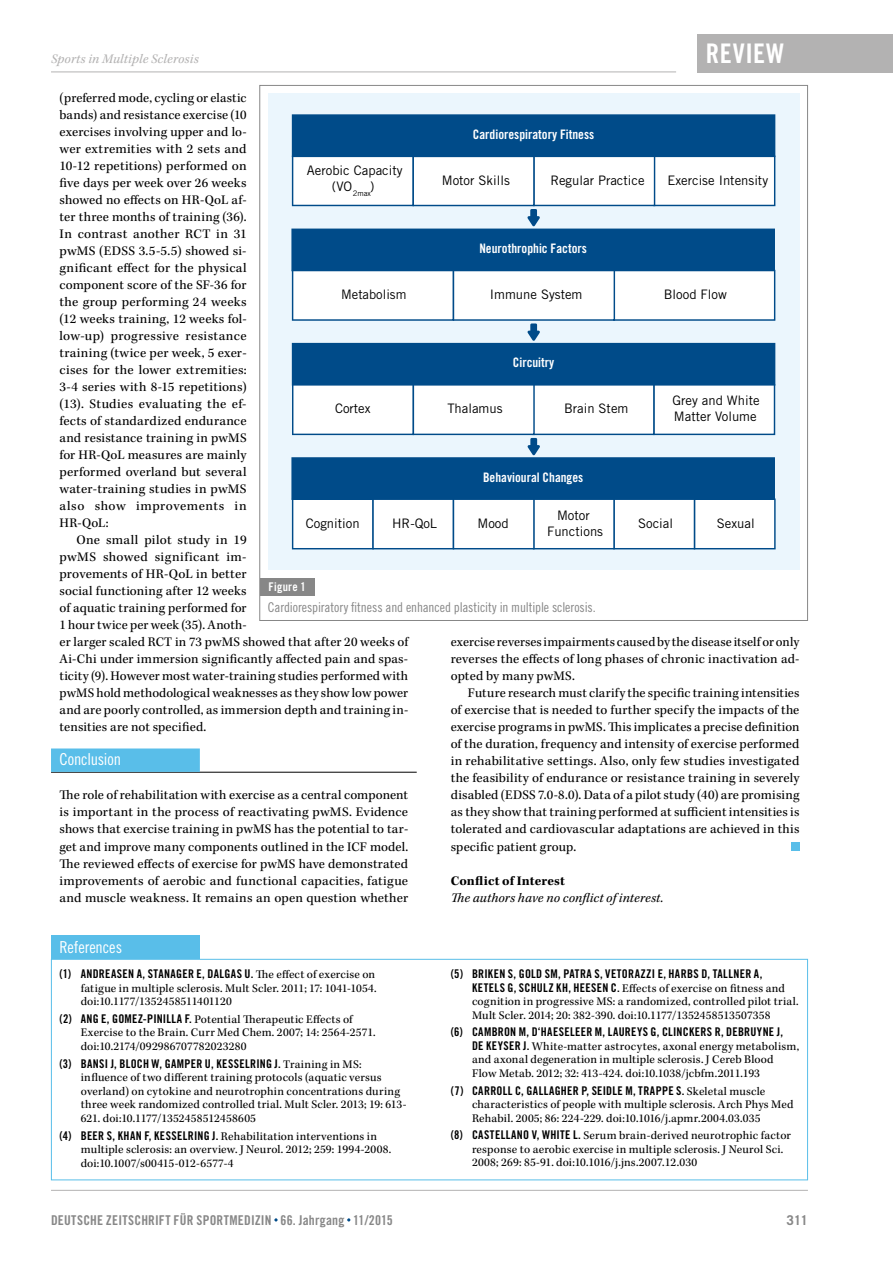
<style>
.page{position:relative;width:893px;height:1263px;background:#fff}
.page>*{position:absolute;margin:0;border:0;box-sizing:border-box;transform-origin:0 0}
.t1{font:27px "Trade Gothic LT Std Bd Cn 20";color:#fff}
.t2{font:16.5px "Trade Gothic LT Std Cn 18";letter-spacing:-.01em;color:#fff}
.t3{font:13.5px/17px "Kepler Std";letter-spacing:.015em;color:#000;text-align:justify}
.t4{font:13.5px "Trade Gothic LT Std Cn 18";letter-spacing:-.005em;color:#878787}
.t5{font:13.5px "Trade Gothic LT Std Bd Cn 20";letter-spacing:.015em;color:#878787}
.t6{font:italic 13.5px "Kepler Std";letter-spacing:.015em;color:#000}
.t7{font:italic 13.5px "Kepler Std";letter-spacing:.015em;color:#b3b2b2}
.t8{font:700 13.5px "Kepler Std";letter-spacing:.01em;color:#000}
.t9{font:700 13.5px "Trade Gothic LT Std";color:#878787}
.t10{font:13.05px/16px "Trade Gothic LT Std";color:#000;text-align:center}
.t11{font:13.05px "Trade Gothic LT Std Bd Cn 20";color:#fff}
.t12{font:12px/13.5px "Kepler Std";letter-spacing:.015em;color:#000}
.t13{font:12px "Trade Gothic LT Std Bd Cn 20";letter-spacing:.025em;color:#000}
.t14{font:12px "Trade Gothic LT Std Bd Cn 20";letter-spacing:.02em;color:#fff}
.s1{font-family:"Kepler Std"}
.s2{font-family:"Trade Gothic LT Std Bd Cn 20"}
</style>
<div class="page">
<div style="left:697px;top:34px;width:196px;height:38px;background:#b3b2b2"></div>
<hr style="left:51px;top:72px;width:625px;height:1px;background:#b3b2b2">
<hr style="left:51px;top:1190px;width:757px;height:1px;background:#b3b2b2">
<hr style="left:51px;top:772px;width:366px;height:1px;background:#000">
<div style="left:51px;top:748px;width:149px;height:24px;background:#59bee9"></div>
<div style="left:791px;top:842px;width:8px;height:8px;background:#59bee9"></div>
<div style="left:51px;top:935px;width:149px;height:24px;background:#59bee9"></div>
<div style="left:51px;top:959px;width:757px;height:221px;border:1px solid #59bee9"></div>
<div style="left:260px;top:578px;width:54px;height:17px;background:#878787"></div>
<div style="left:272px;top:94px;width:524px;height:475px;background:#ebf6fd"></div>
<svg style="left:291px;top:114px;width:485px;height:435px;background:#92b3cd"></svg>
<h1 class="t1" style="left:706px;top:37px;width:80px">Review</h1>
<p class="t7" style="left:51px;top:51px;width:149px">Sports in Multiple Sclerosis</p>
<p class="t3" style="left:60px;top:90px;width:189px">(preferred mode, cycling or elastic bands) and resistance exercise (10 exercises involving upper and lo&shy;wer extremities with 2 sets and 10-12 repetitions) performed on five days per week over 26 weeks showed no effects on HR-QoL af&shy;ter three months of training (36).<br>In contrast another RCT in 31 pwMS (EDSS 3.5-5.5) showed si&shy;gnificant effect for the physical component score of the SF-36 for the group performing 24 weeks (12 weeks training, 12 weeks fol&shy;low-up) progressive resistance training (twice per week, 5 exer&shy;cises for the lower extremities:<br>3-4 series with 8-15 repetitions) (13). Studies evaluating the ef&shy;fects of standardized endurance and resistance training in pwMS for HR-QoL measures are mainly performed overland but several water-training studies in pwMS also show improvements in HR-QoL:</p>
<p class="t3" style="left:60px;top:532px;width:350px;text-align:left;text-indent:17px">One small pilot study in 19<br>pwMS showed significant im-<br>provements of HR-QoL in better<br>social functioning after 12 weeks<br>of aquatic training performed for<br>1 hour twice per week (35). Anoth-<br>er larger scaled RCT in 73 pwMS showed that after 20 weeks of Ai-Chi under immersion significantly affected pain and spas&shy;ticity (9). However most water-training studies performed with pwMS hold methodological weaknesses as they show low power and are poorly controlled, as immersion depth and training in&shy;tensities are not specified.</p>
<p class="t2" style="left:60px;top:750px;width:63px">Conclusion</p>
<p class="t3" style="left:60px;top:787px;width:350px">The role of rehabilitation with exercise as a central component is important in the process of reactivating pwMS. Evidence shows that exercise training in pwMS has the potential to tar&shy;get and improve many components outlined in the ICF model.<br>The reviewed effects of exercise for pwMS have demonstrated improvements of aerobic and functional capacities, fatigue and muscle weakness. It remains an open question whether</p>
<p class="t11" style="left:473px;top:126px;width:123px">Cardiorespiratory Fitness</p>
<p class="t10" style="left:307px;top:163px;width:97px">Aerobic Capacity (VO<sub>2max</sub>)</p>
<p class="t10" style="left:442px;top:172px;width:70px">Motor Skills</p>
<p class="t10" style="left:550px;top:172px;width:96px">Regular Practice</p>
<p class="t10" style="left:667px;top:172px;width:102px">Exercise Intensity</p>
<p class="t11" style="left:479px;top:240px;width:109px">Neurothrophic Factors</p>
<p class="t10" style="left:341px;top:286px;width:67px">Metabolism</p>
<p class="t10" style="left:490px;top:286px;width:94px">Immune System</p>
<p class="t10" style="left:664px;top:286px;width:64px">Blood Flow</p>
<p class="t11" style="left:513px;top:355px;width:43px">Circuitry</p>
<p class="t10" style="left:335px;top:400px;width:37px">Cortex</p>
<p class="t10" style="left:672px;top:392px;width:89px;text-align:left">Grey and White<br>Matter Volume</p>
<p class="t10" style="left:447px;top:400px;width:57px">Thalamus</p>
<p class="t10" style="left:564px;top:400px;width:66px">Brain Stem</p>
<p class="t11" style="left:483px;top:469px;width:102px">Behavioural Changes</p>
<p class="t10" style="left:547px;top:507px;width:58px">Motor<br>Functions</p>
<p class="t10" style="left:638px;top:515px;width:36px">Social</p>
<p class="t10" style="left:306px;top:515px;width:55px">Cognition</p>
<p class="t10" style="left:717px;top:515px;width:39px">Sexual</p>
<p class="t10" style="left:392px;top:515px;width:47px">HR-QoL</p>
<p class="t10" style="left:477px;top:515px;width:33px">Mood</p>
<p class="t14" style="left:269px;top:580px;width:39px">Figure 1</p>
<p class="t4" style="left:268px;top:599px;width:329px">Cardiorespiratory fitness and enhanced plasticity in multiple sclerosis.</p>
<p class="t3" style="left:451px;top:634px;width:350px">exercise reverses impairments caused by the disease itself or only reverses the effects of long phases of chronic inactivation ad&shy;opted by many pwMS.</p>
<p class="t3" style="left:451px;top:685px;width:350px;text-indent:17px">Future research must clarify the specific training intensities of exercise that is needed to further specify the impacts of the exercise programs in pwMS. This implicates a precise definition of the duration, frequency and intensity of exercise performed in rehabilitative settings. Also, only few studies investigated the feasibility of endurance or resistance training in severely disabled (EDSS 7.0-8.0). Data of a pilot study (40) are promising as they show that training performed at sufficient intensities is tolerated and cardiovascular adaptations are achieved in this specific patient group.</p>
<p class="t8" style="left:451px;top:873px;width:116px">Conflict of Interest</p>
<p class="t6" style="left:451px;top:890px;width:214px">The authors have no conflict of interest.</p>
<p class="t2" style="left:60px;top:937px;width:64px">References</p>
<p class="t13" style="left:60px;top:967px;width:317px">(1) ANDREASEN A, STANAGER E, DALGAS U. <span class="s1">The effect of exercise on</span></p>
<p class="t12" style="left:81px;top:982px;width:297px">fatigue in multiple sclerosis. Mult Scler. 2011; 17: 1041-1054. doi:10.1177/1352458511401120</p>
<p class="t12" style="left:81px;top:1013px;width:296px;text-indent:-21px"><span class="s2">(2) ANG E, GOMEZ-PINILLA F.</span> Potential Therapeutic Effects of<br>Exercise to the Brain. Curr Med Chem. 2007; 14: 2564-2571. doi:10.2174/092986707782023280</p>
<p class="t13" style="left:60px;top:1056px;width:304px">(3) BANSI J, BLOCH W, GAMPER U, KESSELRING J. <span class="s1">Training in MS:</span></p>
<p class="t12" style="left:81px;top:1071px;width:327px">influence of two different training protocols (aquatic versus overland) on cytokine and neurotrophin concentrations during three week randomized controlled trial. Mult Scler. 2013; 19: 613- 621. doi:10.1177/1352458512458605</p>
<p class="t12" style="left:81px;top:1129px;width:312px;text-indent:-21px"><span class="s2">(4) BEER S, KHAN F, KESSELRING J.</span> Rehabilitation interventions in multiple sclerosis: an overview. J Neurol. 2012; 259: 1994-2008. doi:10.1007/s00415-012-6577-4</p>
<p class="t13" style="left:451px;top:967px;width:313px">(5) BRIKEN S, GOLD SM, PATRA S, VETORAZZI E, HARBS D, TALLNER A,</p>
<p class="t12" style="left:472px;top:982px;width:328px"><span class="s2">KETELS G, SCHULZ KH, HEESEN C.</span> Effects of exercise on fitness and cognition in progressive MS: a randomized, controlled pilot trial.<br>Mult Scler. 2014; 20: 382-390. doi:10.1177/1352458513507358</p>
<p class="t13" style="left:451px;top:1025px;width:334px">(6) CAMBRON M, D‘HAESELEER M, LAUREYS G, CLINCKERS R, DEBRUYNE J,</p>
<p class="t12" style="left:472px;top:1040px;width:329px"><span class="s2">DE KEYSER J.</span> White-matter astrocytes, axonal energy metabolism, and axonal degeneration in multiple sclerosis. J Cereb Blood<br>Flow Metab. 2012; 32: 413-424. doi:10.1038/jcbfm.2011.193</p>
<p class="t13" style="left:451px;top:1083px;width:316px">(7) CARROLL C, GALLAGHER P, SEIDLE M, TRAPPE S. <span class="s1">Skeletal muscle</span></p>
<p class="t12" style="left:472px;top:1098px;width:323px">characteristics of people with multiple sclerosis. Arch Phys Med<br>Rehabil. 2005; 86: 224-229. doi:10.1016/j.apmr.2004.03.035</p>
<p class="t12" style="left:472px;top:1129px;width:321px;text-indent:-21px"><span class="s2">(8) CASTELLANO V, WHITE L.</span> Serum brain-derived neurotrophic factor response to aerobic exercise in multiple sclerosis. J Neurol Sci.<br>2008; 269: 85-91. doi:10.1016/j.jns.2007.12.030</p>
<p class="t5" style="left:51px;top:1212px;width:343px">DEUTSCHE ZEITSCHRIFT FÜR SPORTMEDIZIN 66. Jahrgang 11/2015</p>
<p class="t9" style="left:786px;top:1211px;width:23px">311</p>
</div>
